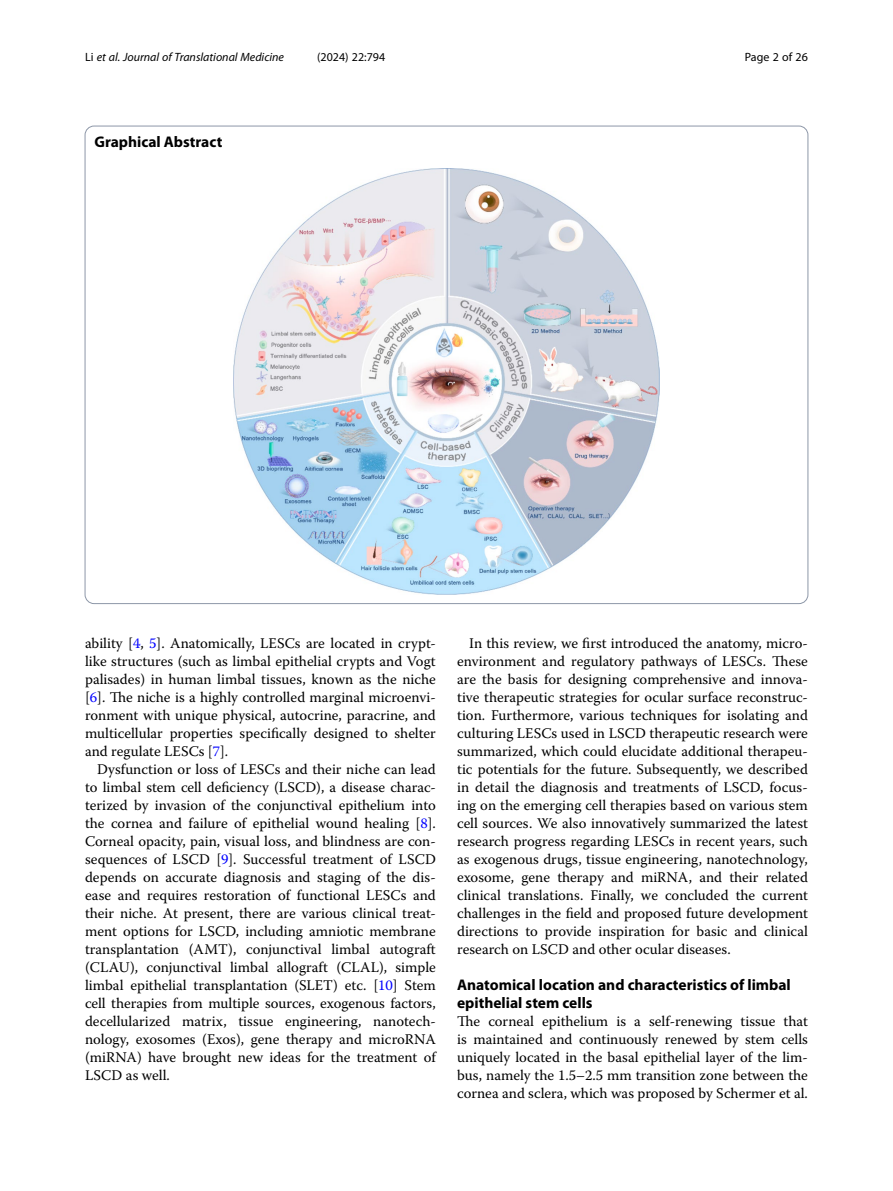
<style>
.page{position:relative;width:893px;height:1191px;background:#fff}
.page>*{position:absolute;margin:0;border:0;box-sizing:border-box;transform-origin:0 0}
.Head_1{font:700 15.45px/18px "Myriad Pro";color:#000}
.Abstract_UNstructure{font:700 15.45px "Myriad Pro";color:#000}
.Body_Text_Indent{font:14.7px/18px "Warnock Pro";color:#000;text-align:justify}
.Body_Text{font:14.7px/18px "Warnock Pro";color:#000;text-align:justify}
.t1{font:italic 12px "Myriad Pro";color:#000}
.t2{font:12px "Myriad Pro";color:#000}
.s1{font-style:normal}
.s2{color:#00f}
</style>
<div class="page">
<img style="left:234px;top:168px;width:425px;height:426px">
<p class="t1" style="left:85px;top:50px;width:200px"><span class="s1">Li</span> et al. Journal of Translational Medicine</p>
<p class="t2" style="left:317px;top:50px;width:70px">(2024) 22:794</p>
<p class="t2" style="left:745px;top:50px;width:65px">Page 2 of 26</p>
<p class="Abstract_UNstructure" style="left:94px;top:132px;width:129px">Graphical Abstract</p>
<p class="Body_Text" style="left:85px;top:634px;width:352px">ability [<span class="s2">4</span>, <span class="s2">5</span>]. Anatomically, LESCs are located in crypt&shy;like structures (such as limbal epithelial crypts and Vogt palisades) in human limbal tissues, known as the niche [<span class="s2">6</span>]. The niche is a highly controlled marginal microenvi&shy;ronment with unique physical, autocrine, paracrine, and multicellular properties specifically designed to shelter and regulate LESCs [<span class="s2">7</span>].</p>
<p class="Body_Text_Indent" style="left:85px;top:760px;width:352px;text-indent:12px">Dysfunction or loss of LESCs and their niche can lead to limbal stem cell deficiency (LSCD), a disease charac&shy;terized by invasion of the conjunctival epithelium into the cornea and failure of epithelial wound healing [<span class="s2">8</span>].<br>Corneal opacity, pain, visual loss, and blindness are con&shy;sequences of LSCD [<span class="s2">9</span>]. Successful treatment of LSCD depends on accurate diagnosis and staging of the dis&shy;ease and requires restoration of functional LESCs and their niche. At present, there are various clinical treat&shy;ment options for LSCD, including amniotic membrane transplantation (AMT), conjunctival limbal autograft (CLAU), conjunctival limbal allograft (CLAL), simple limbal epithelial transplantation (SLET) etc. [<span class="s2">10</span>] Stem cell therapies from multiple sources, exogenous factors, decellularized matrix, tissue engineering, nanotech&shy;nology, exosomes (Exos), gene therapy and microRNA (miRNA) have brought new ideas for the treatment of LSCD as well.</p>
<p class="Body_Text_Indent" style="left:457px;top:634px;width:352px;text-indent:12px">In this review, we first introduced the anatomy, micro&shy;environment and regulatory pathways of LESCs. These are the basis for designing comprehensive and innova&shy;tive therapeutic strategies for ocular surface reconstruc&shy;tion. Furthermore, various techniques for isolating and culturing LESCs used in LSCD therapeutic research were summarized, which could elucidate additional therapeu&shy;tic potentials for the future. Subsequently, we described in detail the diagnosis and treatments of LSCD, focus&shy;ing on the emerging cell therapies based on various stem cell sources. We also innovatively summarized the latest research progress regarding LESCs in recent years, such as exogenous drugs, tissue engineering, nanotechnology, exosome, gene therapy and miRNA, and their related clinical translations. Finally, we concluded the current challenges in the field and proposed future development directions to provide inspiration for basic and clinical research on LSCD and other ocular diseases.</p>
<p class="Head_1" style="left:457px;top:975px;width:335px">Anatomical location and characteristics of limbal epithelial stem cells</p>
<p class="Body_Text" style="left:457px;top:1012px;width:352px">The corneal epithelium is a self-renewing tissue that is maintained and continuously renewed by stem cells uniquely located in the basal epithelial layer of the lim&shy;bus, namely the 1.5–2.5 mm transition zone between the cornea and sclera, which was proposed by Schermer et al.</p>
</div>
